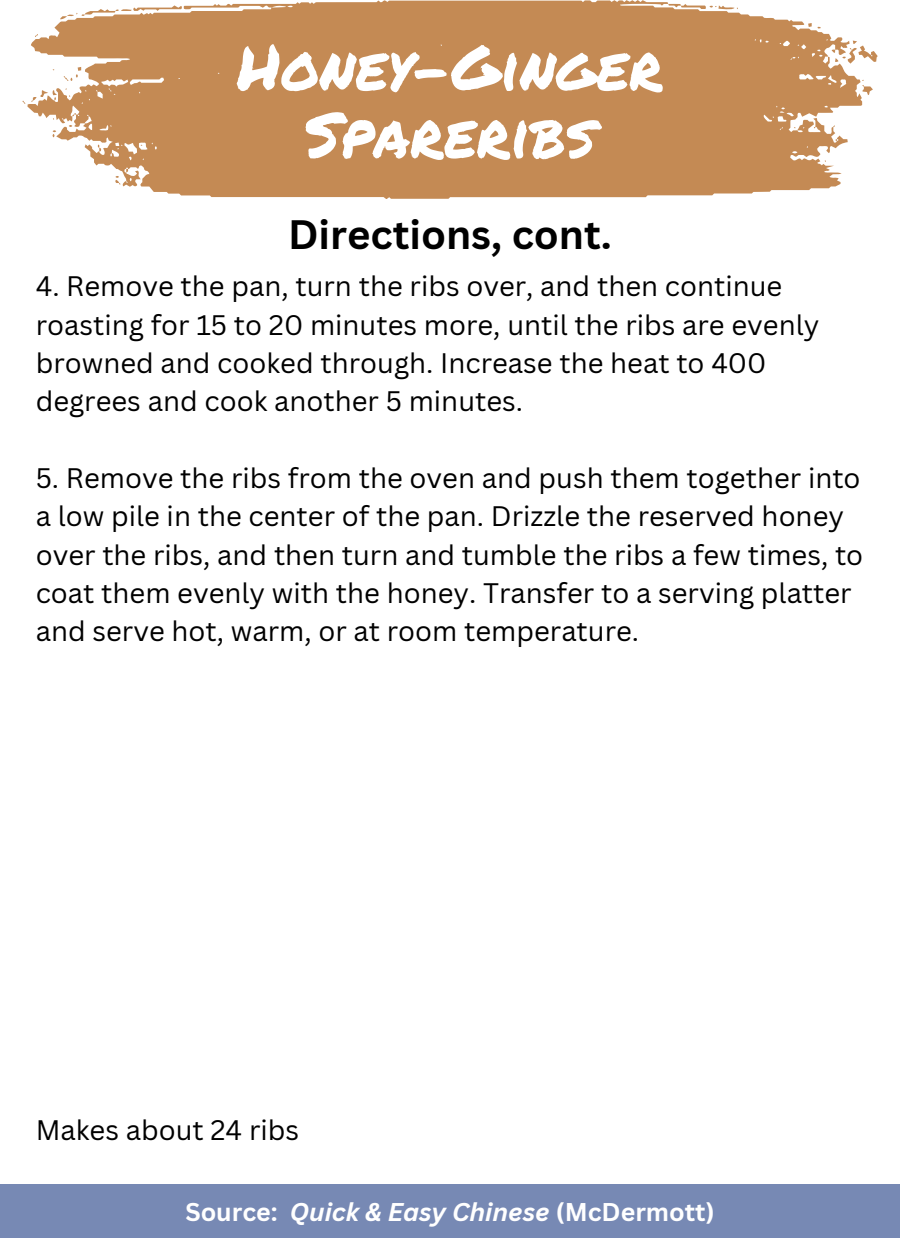
<style>
.page{position:relative;width:900px;height:1260px;background:#fff}
.page>*{position:absolute;margin:0;border:0;box-sizing:border-box;transform-origin:0 0}
.t1{font:62.5px/67.5px "Permanent Marker";color:#fff;text-align:center}
.t2{font:700 40px "Canva Sans";color:#000}
.t3{font:27.5px/38.2px "Canva Sans";color:#000}
.t4{font:700 25px "Canva Sans";color:#fff}
.s1{font-style:italic}
</style>
<div class="page">
<svg style="left:27px;top:0;width:835px;height:199px;background:#cc9a6c"></svg>
<svg style="left:808px;top:23px;width:4px;height:4px"></svg>
<svg style="left:97px;top:145px;width:4px;height:7px"></svg>
<svg style="left:52px;top:130px;width:4px;height:7px"></svg>
<svg style="left:668px;top:4px;width:70px;height:6px"></svg>
<svg style="left:60px;top:5px;width:122px;height:14px"></svg>
<svg style="left:34px;top:34px;width:5px;height:3px"></svg>
<svg style="left:832px;top:41px;width:45px;height:23px"></svg>
<svg style="left:64px;top:67px;width:17px;height:15px"></svg>
<svg style="left:862px;top:80px;width:11px;height:15px"></svg>
<svg style="left:65px;top:88px;width:5px;height:9px"></svg>
<svg style="left:22px;top:90px;width:35px;height:14px"></svg>
<svg style="left:72px;top:113px;width:4px;height:3px"></svg>
<svg style="left:115px;top:169px;width:13px;height:16px"></svg>
<div style="left:0;top:1184px;width:900px;height:54px;background:#7789b4"></div>
<p class="t1" style="left:237px;top:32px;width:427px">Honey-Ginger<br>Spareribs</p>
<h1 class="t2" style="left:288px;top:206px;width:325px">Directions, cont.</h1>
<h2 class="t3" style="left:36px;top:267px;width:785px">4. Remove the pan, turn the ribs over, and then continue roasting for 15 to 20 minutes more, until the ribs are evenly browned and cooked through. Increase the heat to 400 degrees and cook another 5 minutes.</h2>
<p class="t3" style="left:36px;top:458px;width:829px">5. Remove the ribs from the oven and push them together into a low pile in the center of the pan. Drizzle the reserved honey over the ribs, and then turn and tumble the ribs a few times, to coat them evenly with the honey. Transfer to a serving platter and serve hot, warm, or at room temperature.</p>
<p class="t3" style="left:36px;top:1110px;width:265px">Makes about 24 ribs</p>
<p class="t4" style="left:185px;top:1194px;width:531px">Source: <span class="s1">Quick &amp; Easy Chinese</span> (McDermott)</p>
</div>
